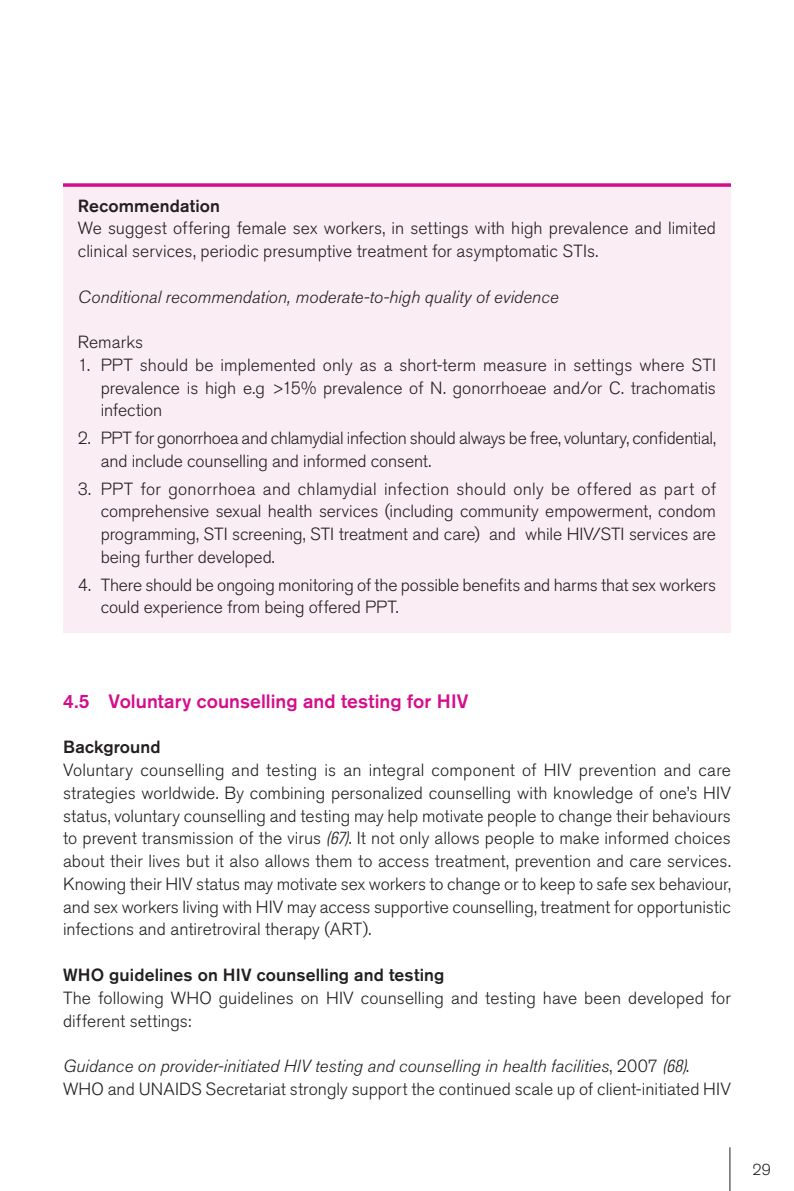
<style>
.page{position:relative;width:794px;height:1191px;background:#fff}
.page>*{position:absolute;margin:0;border:0;box-sizing:border-box;transform-origin:0 0}
.Title_1_1{font:500 19.25px "Akzidenz Grotesk BQ";color:#d50d8c}
.Body{font:300 17.5px/22.8px "Akzidenz Grotesk BQ";color:#231f20}
.Body-2{font:italic 300 17.5px "Akzidenz Grotesk BQ";letter-spacing:.005em;color:#231f20}
.Title_1_1_1{font:500 17.5px "Akzidenz Grotesk BQ";letter-spacing:.005em;color:#231f20}
.t1{font:300 15.75px "Akzidenz Grotesk BQ";color:#231f20}
.s1{font-weight:500}
.s2{font-family:"Univers";font-style:italic;font-stretch:condensed}
.s3{font-style:normal}
.s4{font-family:"Univers";font-stretch:condensed}
</style>
<div class="page">
<hr style="left:729px;top:1147px;width:1px;height:44px;background:#231f20">
<div style="left:63px;top:184px;width:668px;height:449px;background:#fbedf4"></div>
<svg style="left:63px;top:183px;width:668px;height:4px;background:#d92898"></svg>
<p class="Body" style="left:78px;top:194px;width:639px"><span class="s1">Recommendation<br></span>We suggest offering female sex workers, in settings with high prevalence and limited clinical services, periodic presumptive treatment for asymptomatic STIs.</p>
<p class="Body-2" style="left:78px;top:287px;width:482px">Conditional recommendation, moderate-to-high quality of evidence</p>
<p class="Body" style="left:78px;top:331px;width:67px">Remarks</p>
<p class="Body" style="left:101px;top:354px;width:617px;text-align:justify;text-indent:-23px">1. PPT should be implemented only as a short-term measure in settings where STI prevalence is high e.g &gt;15% prevalence of N. gonorrhoeae and/or C. trachomatis infection</p>
<p class="Body" style="left:101px;top:427px;width:617px;text-indent:-23px">2. PPT for gonorrhoea and chlamydial infection should always be free, voluntary, confidential, and include counselling and informed consent.</p>
<p class="Body" style="left:101px;top:477px;width:617px;text-align:justify;text-indent:-23px">3. PPT for gonorrhoea and chlamydial infection should only be offered as part of comprehensive sexual health services (including community empowerment, condom programming, STI screening, STI treatment and care) and while HIV/STI services are being further developed.</p>
<p class="Body" style="left:101px;top:573px;width:617px;text-indent:-23px">4. There should be ongoing monitoring of the possible benefits and harms that sex workers could experience from being offered PPT.</p>
<p class="Title_1_1" style="left:63px;top:689px;width:407px">4.5 Voluntary counselling and testing for HIV</p>
<p class="Title_1_1_1" style="left:63px;top:736px;width:99px">Background</p>
<p class="Body" style="left:63px;top:759px;width:669px;text-align:justify">Voluntary counselling and testing is an integral component of HIV prevention and care strategies worldwide. By combining personalized counselling with knowledge of one’s HIV status, voluntary counselling and testing may help motivate people to change their behaviours to prevent transmission of the virus <span class="s2">(67)</span>. It not only allows people to make informed choices about their lives but it also allows them to access treatment, prevention and care services.<br>Knowing their HIV status may motivate sex workers to change or to keep to safe sex behaviour, and sex workers living with HIV may access supportive counselling, treatment for opportunistic infections and antiretroviral therapy (ART).</p>
<p class="Title_1_1_1" style="left:63px;top:964px;width:383px">WHO guidelines on HIV counselling and testing</p>
<p class="Body" style="left:63px;top:986px;width:669px">The following WHO guidelines on HIV counselling and testing have been developed for different settings:</p>
<p class="Body-2" style="left:63px;top:1056px;width:627px">Guidance on provider-initiated HIV testing and counselling in health facilities<span class="s3">, 2007</span> <span class="s4">(68)</span><span class="s3">.</span></p>
<p class="Body" style="left:63px;top:1077px;width:669px">WHO and UNAIDS Secretariat strongly support the continued scale up of client-initiated HIV</p>
<p class="t1" style="left:752px;top:1160px;width:20px">29</p>
</div>
